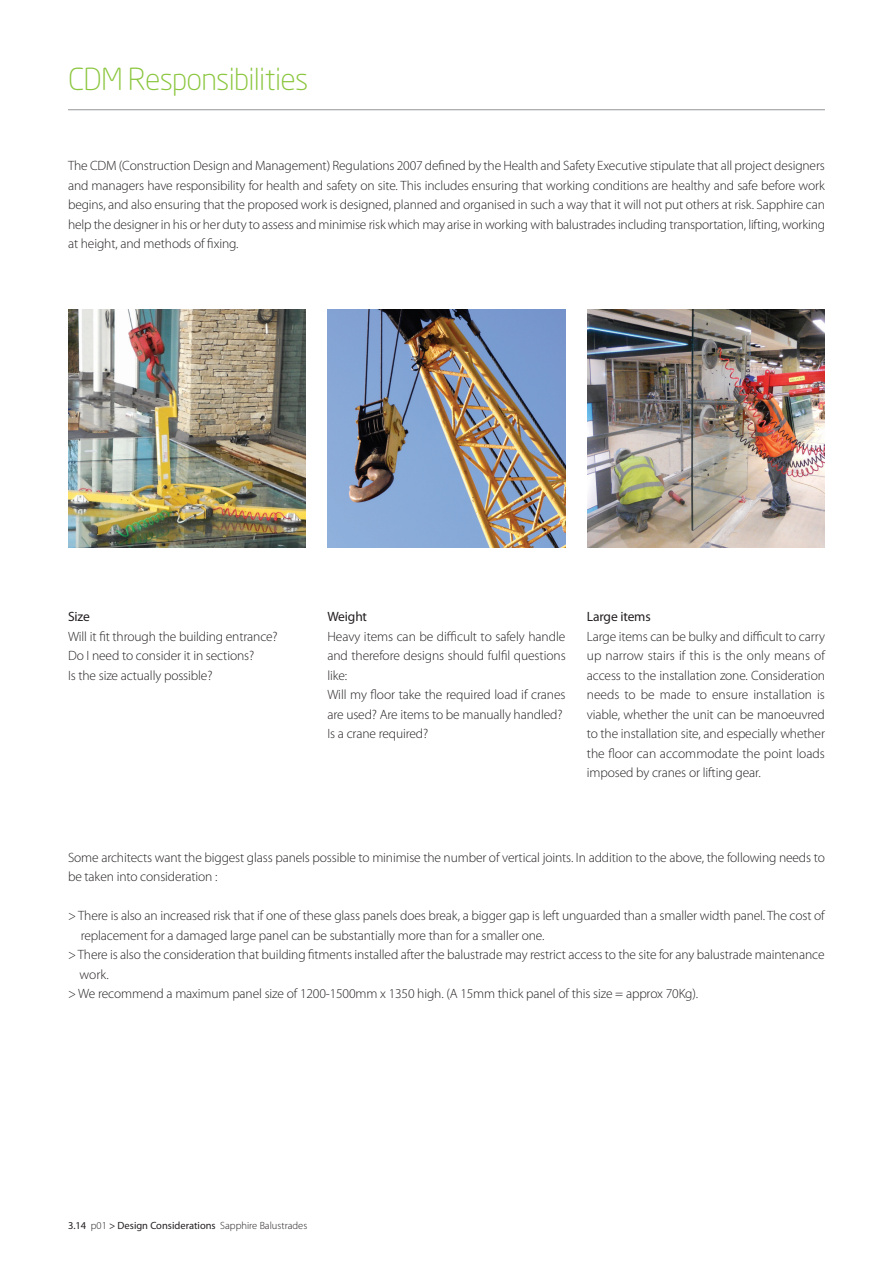
<style>
.page{position:relative;width:893px;height:1263px;background:#fff}
.page>*{position:absolute;margin:0;border:0;box-sizing:border-box;transform-origin:0 0}
.t1{font:300 30px "Neo Sans";letter-spacing:-.025em;color:#8bc63e}
.t2{font:300 13.5px/19.5px "Myriad Pro";letter-spacing:-.01em;color:#231f20}
.t3{font:13.5px "Myriad Pro";letter-spacing:-.01em;color:#231f20}
.t4{font:10.5px "Myriad Pro";color:#231f20}
.s1{font-weight:300}
</style>
<div class="page">
<img style="left:68px;top:309px;width:238px;height:238px">
<img style="left:328px;top:309px;width:237px;height:238px">
<img style="left:587px;top:309px;width:238px;height:238px">
<hr style="left:68px;top:109px;width:757px;height:1px;background:#939598">
<h1 class="t1" style="left:68px;top:68px;width:242px">CDM Responsibilities</h1>
<p class="t2" style="left:68px;top:157px;width:759px;text-align:justify">The CDM (Construction Design and Management) Regulations 2007 defined by the Health and Safety Executive stipulate that all project designers and managers have responsibility for health and safety on site. This includes ensuring that working conditions are healthy and safe before work begins, and also ensuring that the proposed work is designed, planned and organised in such a way that it will not put others at risk. Sapphire can help the designer in his or her duty to assess and minimise risk which may arise in working with balustrades including transportation, lifting, working at height, and methods of fixing.</p>
<p class="t3" style="left:68px;top:611px;width:23px">Size</p>
<p class="t2" style="left:68px;top:627px;width:211px">Will it fit through the building entrance?<br>Do I need to consider it in sections?<br>Is the size actually possible?</p>
<p class="t3" style="left:327px;top:611px;width:41px">Weight</p>
<p class="t2" style="left:327px;top:627px;width:240px">Heavy items can be difficult to safely handle and therefore designs should fulfil questions like:<br>Will my floor take the required load if cranes are used? Are items to be manually handled?<br>Is a crane required?</p>
<p class="t3" style="left:587px;top:611px;width:65px">Large items</p>
<p class="t2" style="left:587px;top:627px;width:240px;text-align:justify">Large items can be bulky and difficult to carry up narrow stairs if this is the only means of access to the installation zone. Consideration needs to be made to ensure installation is viable, whether the unit can be manoeuvred to the installation site, and especially whether the floor can accommodate the point loads imposed by cranes or lifting gear.</p>
<p class="t2" style="left:68px;top:849px;width:758px">Some architects want the biggest glass panels possible to minimise the number of vertical joints. In addition to the above, the following needs to be taken into consideration :</p>
<p class="t2" style="left:68px;top:907px;width:758px">&gt; There is also an increased risk that if one of these glass panels does break, a bigger gap is left unguarded than a smaller width panel. The cost of</p>
<p class="t2" style="left:81px;top:927px;width:465px">replacement for a damaged large panel can be substantially more than for a smaller one.</p>
<p class="t2" style="left:68px;top:946px;width:758px">&gt; There is also the consideration that building fitments installed after the balustrade may restrict access to the site for any balustrade maintenance</p>
<p class="t2" style="left:80px;top:966px;width:31px">work.</p>
<p class="t2" style="left:68px;top:985px;width:632px">&gt; We recommend a maximum panel size of 1200-1500mm x 1350 high. (A 15mm thick panel of this size = approx 70Kg).</p>
<p class="t4" style="left:68px;top:1221px;width:241px">3.14 <span class="s1">p01</span> &gt; Design Considerations <span class="s1">Sapphire Balustrades</span></p>
</div>
